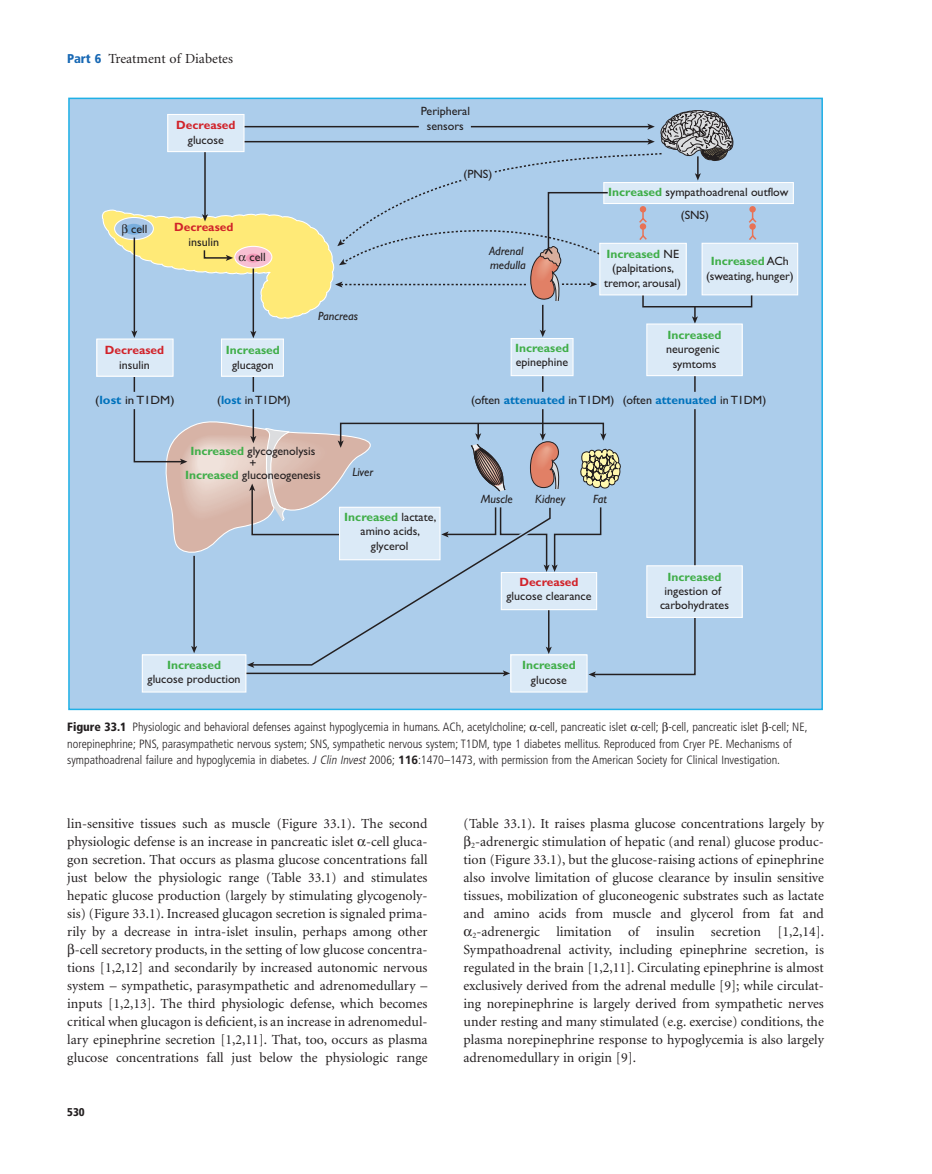
<style>
.page{position:relative;width:932px;height:1174px;background:#fff}
.page>*{position:absolute;margin:0;border:0;box-sizing:border-box;transform-origin:0 0}
.t1{font:13.8px/18px "Minion";color:#231f20;text-align:justify}
.t2{font:300 condensed 12px/16.5px "Frutiger";color:#231f20}
.t3{font:12px/14.4px "Gill Sans";color:#231f20;text-align:center}
.t4{font:700 12px "Gill Sans";color:#40ae49}
.t5{font:italic 12px/14.4px "Gill Sans";color:#231f20}
.t6{font:700 12px "Gill Sans";color:#d1232a}
.t7{font:12px "Gill Sans";color:#231f20;scale:1.08 1}
.t8{font:900 condensed 11.25px "Frutiger";color:#231f20}
.s1{font-family:"Frutiger";font-weight:900;font-stretch:condensed;font-size:12.75px;color:#1768b4}
.s2{font-weight:700;color:#0072bc}
.s3{font-weight:700;color:#40ae49}
.s4{font-weight:900}
.s5{font-style:italic}
.s6{font-weight:700;font-stretch:normal}
</style>
<div class="page">
<div style="left:69px;top:98px;width:752px;height:611px;background:#accdeb"></div>
<svg style="left:542px;top:376px;width:1px;height:16px"></svg>
<svg style="left:694px;top:376px;width:1px;height:16px"></svg>
<div style="left:142px;top:655px;width:104px;height:37px;background:#dbeaf7"></div>
<div style="left:142px;top:654px;width:104px;height:38px;border:1px solid #fff"></div>
<div style="left:511px;top:338px;width:62px;height:38px;background:#dbeaf7"></div>
<div style="left:510px;top:338px;width:63px;height:38px;border:1px solid #fff"></div>
<div style="left:603px;top:182px;width:190px;height:21px;background:#dbeaf7"></div>
<div style="left:603px;top:182px;width:190px;height:22px;border:1px solid #fff"></div>
<div style="left:701px;top:243px;width:96px;height:52px;background:#dbeaf7"></div>
<div style="left:701px;top:243px;width:97px;height:52px;border:1px solid #fff"></div>
<div style="left:646px;top:324px;width:96px;height:52px;background:#dbeaf7"></div>
<div style="left:646px;top:323px;width:96px;height:53px;border:1px solid #fff"></div>
<svg style="left:252px;top:377px;width:2px;height:15px"></svg>
<svg style="left:133px;top:377px;width:2px;height:15px"></svg>
<div style="left:97px;top:339px;width:76px;height:37px;background:#dbeaf7"></div>
<div style="left:96px;top:338px;width:77px;height:39px;border:1px solid #fff"></div>
<div style="left:221px;top:339px;width:62px;height:37px;background:#dbeaf7"></div>
<div style="left:221px;top:338px;width:63px;height:39px;border:1px solid #fff"></div>
<div style="left:646px;top:566px;width:96px;height:51px;background:#dbeaf7"></div>
<div style="left:646px;top:565px;width:96px;height:53px;border:1px solid #fff"></div>
<div style="left:510px;top:655px;width:77px;height:37px;background:#dbeaf7"></div>
<div style="left:510px;top:654px;width:77px;height:38px;border:1px solid #fff"></div>
<svg style="left:133px;top:409px;width:563px;height:268px"></svg>
<svg style="left:102px;top:110px;width:655px;height:228px"></svg>
<p class="t1" style="left:67px;top:51px;width:167px"><span class="s1">Part 6</span> Treatment of Diabetes</p>
<p class="t6" style="left:176px;top:118px;width:61px">Decreased</p>
<p class="t3" style="left:188px;top:134px;width:37px">glucose</p>
<p class="t3" style="left:131px;top:223px;width:18px">cell</p>
<p class="t6" style="left:174px;top:220px;width:61px">Decreased</p>
<p class="t3" style="left:188px;top:236px;width:32px">insulin</p>
<p class="t3" style="left:249px;top:251px;width:18px">cell</p>
<p class="t6" style="left:105px;top:343px;width:61px">Decreased</p>
<p class="t3" style="left:119px;top:358px;width:32px">insulin</p>
<p class="t4" style="left:226px;top:343px;width:55px">Increased</p>
<p class="t3" style="left:232px;top:358px;width:43px">glucagon</p>
<p class="t7" style="left:95px;top:396px;width:75px">(<span class="s2">lost</span> in T1DM)</p>
<p class="t3" style="left:217px;top:394px;width:75px">(<span class="s2">lost</span> in T1DM)</p>
<p class="t5" style="left:318px;top:309px;width:41px">Pancreas</p>
<p class="t3" style="left:185px;top:446px;width:137px;line-height:12px"><span class="s3">Increased</span> glycogenolysis<br>+<br><span class="s3">Increased</span> gluconeogenesis</p>
<p class="t5" style="left:352px;top:464px;width:22px">Liver</p>
<p class="t3" style="left:420px;top:105px;width:51px">Peripheral sensors</p>
<p class="t3" style="left:463px;top:168px;width:30px">(PNS)</p>
<p class="t5" style="left:489px;top:243px;width:38px">Adrenal medulla</p>
<p class="t3" style="left:683px;top:126px;width:25px">CNS</p>
<p class="t3" style="left:608px;top:186px;width:182px"><span class="s3">Increased</span> sympathoadrenal outflow</p>
<p class="t3" style="left:680px;top:209px;width:30px">(SNS)</p>
<p class="t3" style="left:604px;top:248px;width:78px"><span class="s3">Increased</span> NE (palpitations, tremor, arousal)</p>
<p class="t3" style="left:705px;top:255px;width:89px"><span class="s3">Increased</span> ACh (sweating, hunger)</p>
<p class="t4" style="left:667px;top:327px;width:55px">Increased</p>
<p class="t3" style="left:665px;top:343px;width:55px">neurogenic symtoms</p>
<p class="t3" style="left:471px;top:394px;width:296px">(often <span class="s2">attenuated</span> in T1DM) (often <span class="s2">attenuated</span> in T1DM)</p>
<p class="t4" style="left:515px;top:340px;width:55px">Increased</p>
<p class="t3" style="left:515px;top:356px;width:54px">epinephine</p>
<p class="t5" style="left:480px;top:492px;width:34px">Muscle</p>
<p class="t5" style="left:535px;top:492px;width:32px">Kidney</p>
<p class="t5" style="left:593px;top:492px;width:15px">Fat</p>
<p class="t4" style="left:167px;top:657px;width:55px">Increased</p>
<p class="t3" style="left:147px;top:673px;width:95px">glucose production</p>
<p class="t3" style="left:344px;top:511px;width:93px"><span class="s3">Increased</span> lactate, amino acids, glycerol</p>
<p class="t6" style="left:519px;top:574px;width:61px">Decreased</p>
<p class="t3" style="left:506px;top:590px;width:86px">glucose clearance</p>
<p class="t4" style="left:522px;top:658px;width:55px">Increased</p>
<p class="t3" style="left:531px;top:674px;width:37px">glucose</p>
<p class="t4" style="left:667px;top:569px;width:55px">Increased</p>
<p class="t3" style="left:659px;top:585px;width:70px">ingestion of carbohydrates</p>
<p class="t2" style="left:67px;top:720px;width:741px"><span class="s4">Figure 33.1</span> Physiologic and behavioral defenses against hypoglycemia in humans. ACh, acetylcholine; - cell, pancreatic islet - cell; - cell, pancreatic islet - cell; NE, norepinephrine; PNS, parasympathetic nervous system; SNS, sympathetic nervous system; T1DM, type 1 diabetes mellitus. Reproduced from Cryer PE. Mechanisms of sympathoadrenal failure and hypoglycemia in diabetes. <span class="s5">J Clin Invest</span> 2006; <span class="s6">116</span> :1470 – 1473, with permission from the American Society for Clinical Investigation.</p>
<p class="t1" style="left:67px;top:815px;width:362px">lin - sensitive tissues such as muscle (Figure 33.1 ). The second physiologic defense is an increase in pancreatic islet - cell gluca&shy;gon secretion. That occurs as plasma glucose concentrations fall just below the physiologic range (Table 33.1 ) and stimulates hepatic glucose production (largely by stimulating glycogenoly&shy;sis) (Figure 33.1 ). Increased glucagon secretion is signaled prima&shy;rily by a decrease in intra - islet insulin, perhaps among other</p>
<p class="t1" style="left:67px;top:941px;width:362px;text-align:center">- cell secretory products, in the setting of low glucose concentra&shy;tions [1,2,12] and secondarily by increased autonomic nervous system – sympathetic, parasympathetic and adrenomedullary – inputs [1,2,13] . The third physiologic defense, which becomes critical when glucagon is deficient, is an increase in adrenomedul&shy;lary epinephrine secretion [1,2,11] . That, too, occurs as plasma glucose concentrations fall just below the physiologic range</p>
<p class="t8" style="left:67px;top:1108px;width:19px">530</p>
<p class="t1" style="left:463px;top:815px;width:362px">(Table 33.1 ). It raises plasma glucose concentrations largely by</p>
<p class="t1" style="left:471px;top:833px;width:354px"><sub>2</sub> - adrenergic stimulation of hepatic (and renal) glucose produc-</p>
<p class="t1" style="left:463px;top:851px;width:361px">tion (Figure 33.1 ), but the glucose - raising actions of epinephrine</p>
<p class="t1" style="left:463px;top:869px;width:361px">also involve limitation of glucose clearance by insulin sensitive</p>
<p class="t1" style="left:463px;top:887px;width:362px">tissues, mobilization of gluconeogenic substrates such as lactate</p>
<p class="t1" style="left:463px;top:905px;width:362px">and amino acids from muscle and glycerol from fat and</p>
<p class="t1" style="left:472px;top:923px;width:353px"><sub>2</sub> - adrenergic limitation of insulin secretion [1,2,14] .</p>
<p class="t1" style="left:463px;top:941px;width:362px">Sympathoadrenal activity, including epinephrine secretion, is</p>
<p class="t1" style="left:463px;top:959px;width:361px">regulated in the brain [1,2,11] . Circulating epinephrine is almost</p>
<p class="t1" style="left:463px;top:977px;width:362px">exclusively derived from the adrenal medulle [9] ; while circulat-</p>
<p class="t1" style="left:463px;top:995px;width:362px">ing norepinephrine is largely derived from sympathetic nerves</p>
<p class="t1" style="left:463px;top:1013px;width:361px">under resting and many stimulated (e.g. exercise) conditions, the</p>
<p class="t1" style="left:463px;top:1031px;width:361px">plasma norepinephrine response to hypoglycemia is also largely</p>
<p class="t1" style="left:463px;top:1049px;width:174px">adrenomedullary in origin [9] .</p>
</div>
